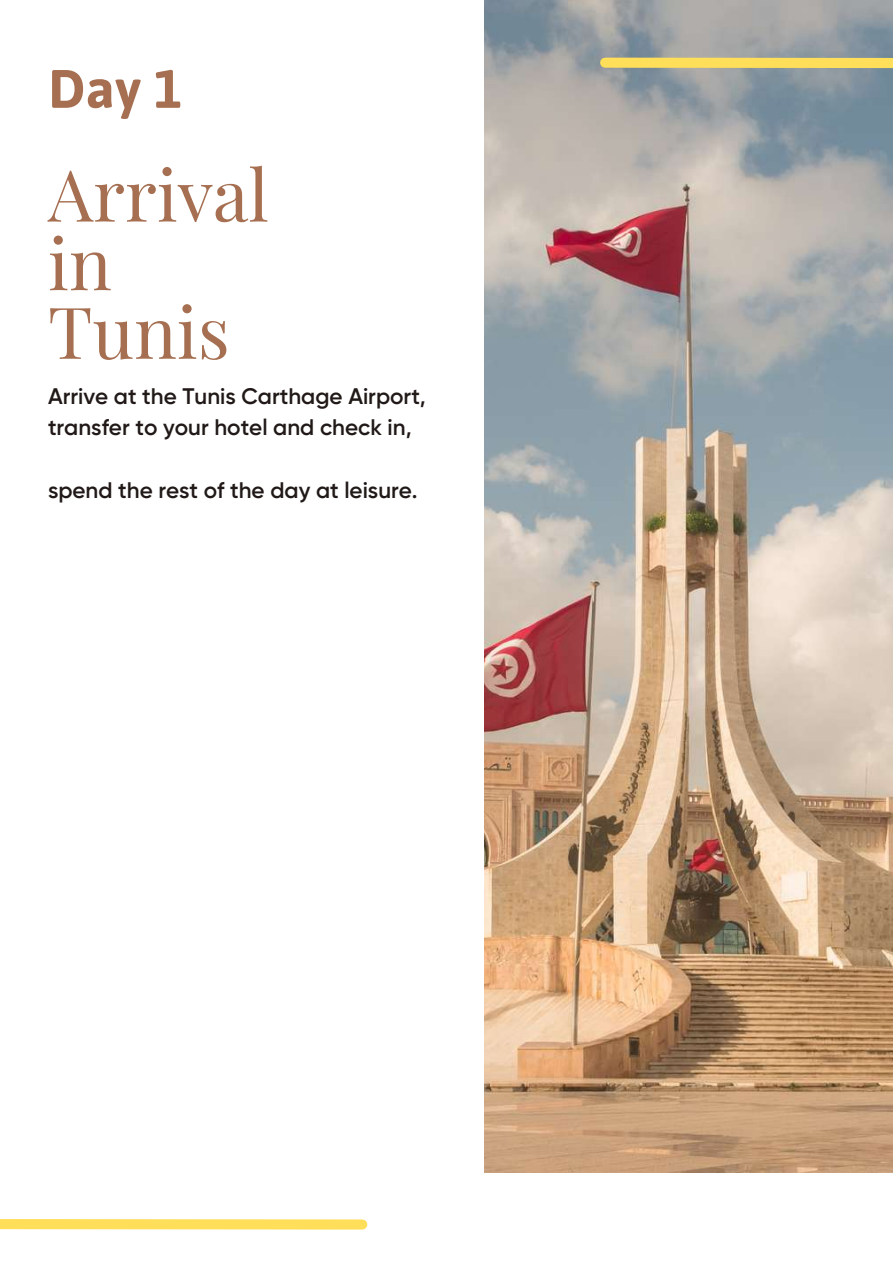
<style>
.page{position:relative;width:893px;height:1264px;background:#fff}
.page>*{position:absolute;margin:0;border:0;box-sizing:border-box;transform-origin:0 0}
.t1{font:71.55px/68.6px "Playfair Display";color:#a66f51}
.t2{font:700 54px "Asap";color:#a66f51}
.t3{font:600 22.5px/31.5px "Gilroy";color:#201917}
</style>
<div class="page">
<img style="left:484px;top:0;width:408px;height:1172px">
<svg style="left:0;top:1219px;width:368px;height:11px;background:#ffe066"></svg>
<svg style="left:595px;top:53px;width:297px;height:21px;background:#c3b97e"></svg>
<h2 class="t2" style="left:48px;top:57px;width:136px">Day 1</h2>
<h1 class="t1" style="left:48px;top:158px;width:222px">Arrival in<br>Tunis</h1>
<p class="t3" style="left:48px;top:382px;width:379px">Arrive at the Tunis Carthage Airport, transfer to your hotel and check in,</p>
<p class="t3" style="left:48px;top:476px;width:371px">spend the rest of the day at leisure.</p>
</div>
